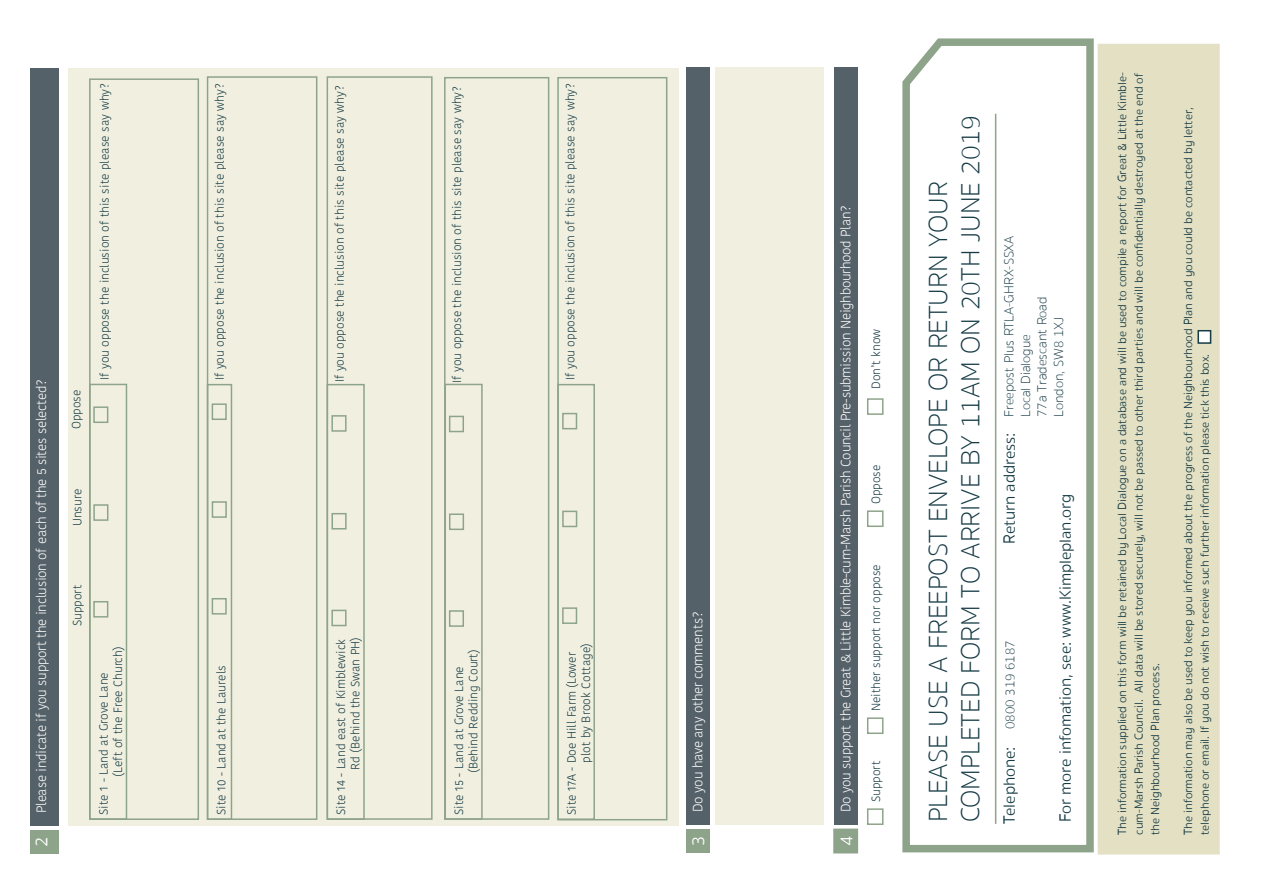
<style>
.page{position:relative;width:1263px;height:893px;background:#fff}
.page>*{position:absolute;margin:0;border:0;box-sizing:border-box;transform-origin:0 0}
.t1{font:100 27px "Sukhumvit Set";color:#163b45}
.t2{font:300 18px "Sukhumvit Set";color:#fff}
.t3{font:300 16.5px "Sukhumvit Set";color:#163b45}
.t4{font:300 13.5px "Kohinoor Bangla";letter-spacing:-.02em;color:#fff}
.t5{font:100 13.5px "Sukhumvit Set";color:#163b45}
.t6{font:300 12px "Kohinoor Bangla";color:#163b45}
.t7{font:300 12px/16.5px "Sukhumvit Set";color:#163b45;text-align:justify}
</style>
<div class="page">
<svg style="left:902px;top:38px;width:192px;height:815px"></svg>
<hr style="left:995px;top:114px;width:1px;height:710px;background:#8ea48a">
<div style="left:1098px;top:44px;width:122px;height:810px;background:#e3e0c3"></div>
<div style="left:1197px;top:330px;width:14px;height:14px;background:#fff;border:2px solid #163b45"></div>
<svg style="left:857px;top:138px;width:1px;height:23px"></svg>
<div style="left:716px;top:67px;width:108px;height:758px;background:#f1f0e0"></div>
<div style="left:686px;top:829px;width:23px;height:23px;background:#8ea48a"></div>
<div style="left:686px;top:67px;width:23px;height:758px;background:#556168"></div>
<div style="left:834px;top:829px;width:23px;height:24px;background:#8ea48a"></div>
<div style="left:833px;top:829px;width:25px;height:24px;border:2px solid #8ea48a"></div>
<div style="left:834px;top:68px;width:23px;height:757px;background:#556168"></div>
<div style="left:867px;top:808px;width:16px;height:17px;border:2px solid #8ea48a"></div>
<div style="left:867px;top:510px;width:16px;height:17px;border:2px solid #8ea48a"></div>
<div style="left:867px;top:398px;width:16px;height:17px;border:2px solid #8ea48a"></div>
<div style="left:867px;top:717px;width:16px;height:17px;border:2px solid #8ea48a"></div>
<div style="left:68px;top:69px;width:611px;height:757px;background:#f1f0e0"></div>
<div style="left:30px;top:830px;width:28px;height:24px;background:#8ea48a"></div>
<div style="left:30px;top:69px;width:28px;height:757px;background:#556168"></div>
<div style="left:93px;top:601px;width:15px;height:17px;border:2px solid #8ea48a"></div>
<div style="left:93px;top:504px;width:15px;height:17px;border:2px solid #8ea48a"></div>
<div style="left:93px;top:406px;width:15px;height:17px;border:2px solid #8ea48a"></div>
<div style="left:89px;top:384px;width:38px;height:436px;border:2px solid #8ea48a"></div>
<div style="left:89px;top:78px;width:110px;height:742px;border:2px solid #8ea48a"></div>
<div style="left:212px;top:598px;width:15px;height:17px;border:2px solid #8ea48a"></div>
<div style="left:212px;top:501px;width:15px;height:17px;border:2px solid #8ea48a"></div>
<div style="left:212px;top:403px;width:15px;height:17px;border:2px solid #8ea48a"></div>
<div style="left:207px;top:384px;width:25px;height:436px;border:2px solid #8ea48a"></div>
<div style="left:207px;top:76px;width:110px;height:744px;border:2px solid #8ea48a"></div>
<div style="left:331px;top:610px;width:16px;height:16px;border:2px solid #8ea48a"></div>
<div style="left:331px;top:513px;width:16px;height:16px;border:2px solid #8ea48a"></div>
<div style="left:331px;top:415px;width:16px;height:17px;border:2px solid #8ea48a"></div>
<div style="left:327px;top:384px;width:38px;height:436px;border:2px solid #8ea48a"></div>
<div style="left:327px;top:76px;width:106px;height:744px;border:2px solid #8ea48a"></div>
<div style="left:449px;top:610px;width:15px;height:17px;border:2px solid #8ea48a"></div>
<div style="left:449px;top:513px;width:15px;height:17px;border:2px solid #8ea48a"></div>
<div style="left:449px;top:416px;width:15px;height:16px;border:2px solid #8ea48a"></div>
<div style="left:444px;top:77px;width:105px;height:743px;border:2px solid #8ea48a"></div>
<div style="left:562px;top:607px;width:15px;height:17px;border:2px solid #8ea48a"></div>
<div style="left:562px;top:511px;width:15px;height:16px;border:2px solid #8ea48a"></div>
<div style="left:562px;top:413px;width:15px;height:16px;border:2px solid #8ea48a"></div>
<div style="left:557px;top:77px;width:110px;height:743px;border:2px solid #8ea48a"></div>
<div style="left:444px;top:384px;width:39px;height:436px;border:2px solid #8ea48a"></div>
<div style="left:557px;top:384px;width:38px;height:436px;border:2px solid #8ea48a"></div>
<p class="t4" style="left:31px;top:813px;width:435px;rotate:-90deg">Please indicate if you support the inclusion of each of the 5 sites selected?</p>
<p class="t2" style="left:29px;top:847px;width:12px;rotate:-90deg">2</p>
<p class="t6" style="left:68px;top:429px;width:41px;rotate:-90deg">Oppose</p>
<p class="t6" style="left:96px;top:380px;width:298px;rotate:-90deg">If you oppose the inclusion of this site please say why?</p>
<p class="t6" style="left:68px;top:526px;width:39px;rotate:-90deg">Unsure</p>
<p class="t6" style="left:68px;top:626px;width:43px;rotate:-90deg">Support</p>
<p class="t6" style="left:109px;top:776px;width:132px;rotate:-90deg">(Left of the Free Church)</p>
<p class="t6" style="left:95px;top:815px;width:144px;rotate:-90deg">Site 1 - Land at Grove Lane</p>
<p class="t6" style="left:211px;top:380px;width:298px;rotate:-90deg">If you oppose the inclusion of this site please say why?</p>
<p class="t6" style="left:212px;top:815px;width:151px;rotate:-90deg">Site 10 - Land at the Laurels</p>
<p class="t6" style="left:331px;top:382px;width:298px;rotate:-90deg">If you oppose the inclusion of this site please say why?</p>
<p class="t6" style="left:448px;top:383px;width:298px;rotate:-90deg">If you oppose the inclusion of this site please say why?</p>
<p class="t6" style="left:561px;top:380px;width:298px;rotate:-90deg">If you oppose the inclusion of this site please say why?</p>
<p class="t6" style="left:332px;top:815px;width:177px;rotate:-90deg">Site 14 - Land east of Kimblewick</p>
<p class="t6" style="left:346px;top:770px;width:135px;rotate:-90deg">Rd (Behind the Swan PH)</p>
<p class="t6" style="left:464px;top:773px;width:126px;rotate:-90deg">(Behind Redding Court)</p>
<p class="t6" style="left:563px;top:815px;width:164px;rotate:-90deg">Site 17A - Doe Hill Farm (Lower</p>
<p class="t6" style="left:577px;top:763px;width:121px;rotate:-90deg">plot by Brook Cottage)</p>
<p class="t6" style="left:450px;top:815px;width:150px;rotate:-90deg">Site 15 - Land at Grove Lane</p>
<p class="t4" style="left:688px;top:812px;width:201px;rotate:-90deg">Do you have any other comments?</p>
<p class="t2" style="left:686px;top:846px;width:12px;rotate:-90deg">3</p>
<p class="t4" style="left:836px;top:812px;width:608px;rotate:-90deg">Do you support the Great &amp; Little Kimble-cum-Marsh Parish Council Pre-submission Neighbourhood Plan?</p>
<p class="t2" style="left:834px;top:846px;width:12px;rotate:-90deg">4</p>
<p class="t6" style="left:867px;top:389px;width:61px;rotate:-90deg">Don’t know</p>
<p class="t6" style="left:867px;top:504px;width:41px;rotate:-90deg">Oppose</p>
<p class="t6" style="left:867px;top:711px;width:149px;rotate:-90deg">Neither support nor oppose</p>
<p class="t6" style="left:867px;top:802px;width:43px;rotate:-90deg">Support</p>
<p class="t1" style="left:920px;top:822px;width:643px;rotate:-90deg">PLEASE USE A FREEPOST ENVELOPE OR RETURN YOUR</p>
<p class="t1" style="left:952px;top:822px;width:708px;rotate:-90deg">COMPLETED FORM TO ARRIVE BY 11AM ON 20TH JUNE 2019</p>
<p class="t5" style="left:1000px;top:417px;width:183px;rotate:-90deg">Freepost Plus RTLA-GHRX-SSXA</p>
<p class="t5" style="left:1033px;top:417px;width:122px;rotate:-90deg">77a Tradescant Road</p>
<p class="t5" style="left:1049px;top:417px;width:102px;rotate:-90deg">London, SW8 1XJ</p>
<p class="t5" style="left:1016px;top:417px;width:85px;rotate:-90deg">Local Dialogue</p>
<p class="t3" style="left:998px;top:544px;width:113px;rotate:-90deg">Return address:</p>
<p class="t5" style="left:1001px;top:729px;width:90px;rotate:-90deg">0800 319 6187</p>
<p class="t3" style="left:998px;top:824px;width:79px;rotate:-90deg">Telephone:</p>
<p class="t3" style="left:1054px;top:822px;width:330px;rotate:-90deg">For more infomation, see: www.Kimpleplan.org</p>
<p class="t7" style="left:1114px;top:835px;width:764px;rotate:-90deg">The information supplied on this form will be retained by Local Dialogue on a database and will be used to compile a report for Great &amp; Little Kimble&shy;cum-Marsh Parish Council. All data will be stored securely, will not be passed to other third parties and will be confidentially destroyed at the end of the Neighbourhood Plan process.</p>
<p class="t7" style="left:1180px;top:835px;width:729px;rotate:-90deg">The information may also be used to keep you informed about the progress of the Neighbourhood Plan and you could be contacted by letter, telephone or email. If you do not wish to receive such further information please tick this box.</p>
</div>
